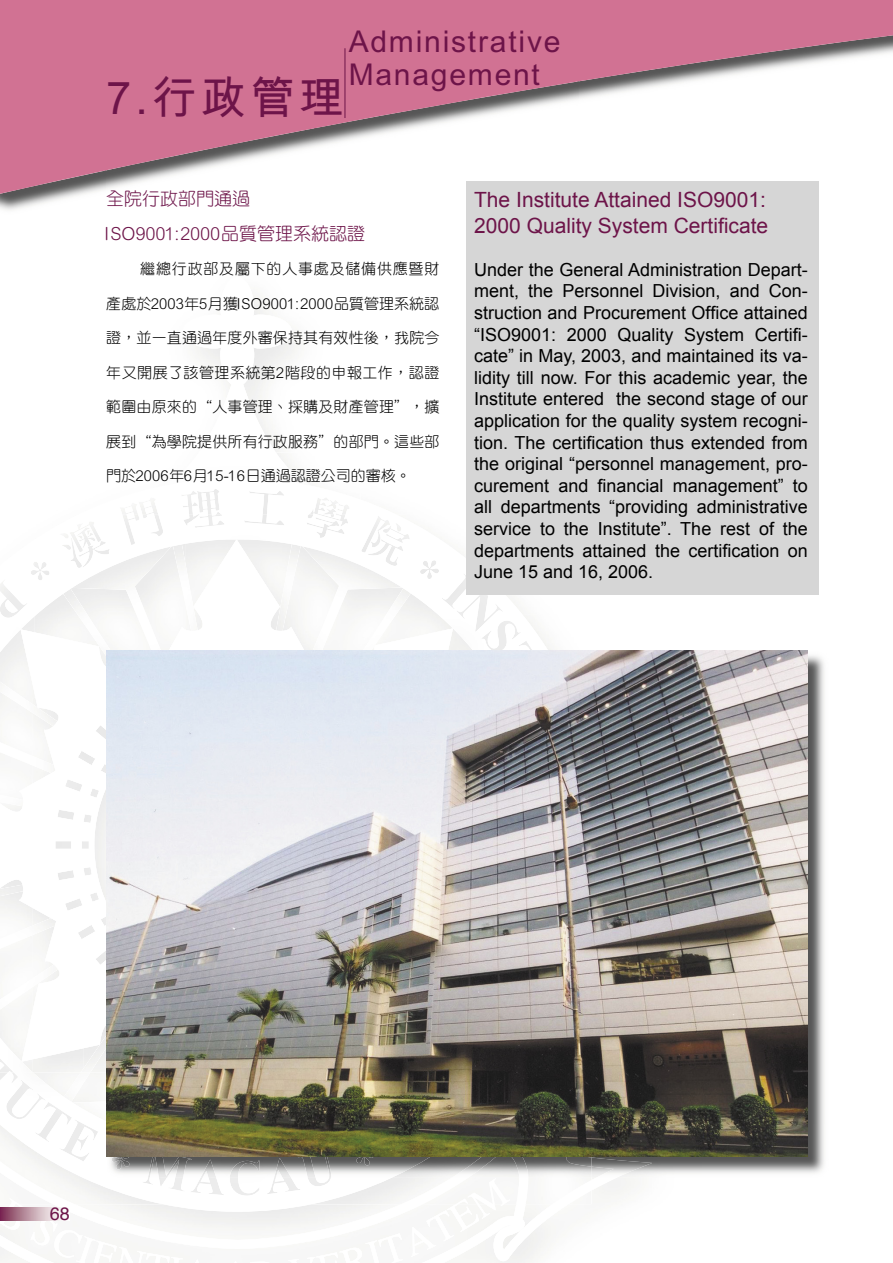
<style>
.page{position:relative;width:893px;height:1263px;background:#fff}
.page>*{position:absolute;margin:0;border:0;box-sizing:border-box;transform-origin:0 0}
.t1{font:700 45px "M Hei";color:#6d1449}
.t2{font:700 30px/33px "M Hei";letter-spacing:.06em;color:#6d1449}
.t3{font:21px/25.2px "Arial";color:#6d1449}
.t4{font:18px/21.6px "Arial";color:#000;text-align:justify}
.t5{font:18px/34.5px "DF Yuan Lt HK BF";color:#6d1449}
.t6{font:18px "Helvetica";color:#6d1449}
.t7{font:15px "DF Yuan Lt HK BF";letter-spacing:.01em;color:#000}
.t8{font:15px "DF Yuan Lt HK BF";letter-spacing:.03em;color:#000}
.t9{font:15px "DF Yuan Lt HK BF";letter-spacing:.05em;color:#000}
</style>
<div class="page">
<svg style="left:195px;top:295px;width:97px;height:157px"></svg>
<img style="left:591px;top:594px;width:62px;height:57px">
<svg style="left:0;top:1177px;width:618px;height:86px"></svg>
<img style="left:0;top:1070px;width:7px;height:2px">
<img style="left:342px;top:523px;width:59px;height:12px">
<img style="left:342px;top:521px;width:6px;height:5px">
<svg style="left:121px;top:478px;width:267px;height:43px"></svg>
<img style="left:1px;top:1062px;width:6px;height:8px">
<img style="left:60px;top:514px;width:282px;height:25px">
<img style="left:0;top:1072px;width:107px;height:89px">
<img style="left:0;top:1161px;width:591px;height:43px">
<svg style="left:0;top:539px;width:453px;height:523px"></svg>
<svg style="left:0;top:1207px;width:70px;height:14px"></svg>
<img style="left:0;top:195px;width:79px;height:15px">
<svg style="left:0;top:0;width:893px;height:195px;fill:#d17293"></svg>
<hr style="left:345px;top:48px;width:1px;height:70px;background:#6d1449">
<div style="left:466px;top:181px;width:352px;height:413px;background:#d6d6d6"></div>
<img style="left:808px;top:655px;width:17px;height:469px">
<img style="left:701px;top:1124px;width:123px;height:50px">
<img style="left:652px;top:1156px;width:49px;height:18px">
<img style="left:591px;top:1156px;width:61px;height:21px">
<img style="left:107px;top:1156px;width:345px;height:21px">
<img style="left:452px;top:1156px;width:139px;height:21px">
<img style="left:106px;top:651px;width:702px;height:505px">
<h2 class="t2" style="left:349px;top:25px;width:213px">Administrative<br>Management</h2>
<h1 class="t1" style="left:106px;top:75px;width:239px">7.行政管理</h1>
<p class="t5" style="left:106px;top:182px;width:260px">全院行政部門通過<br>ISO9001:2000品質管理系統認證</p>
<p class="t9" style="left:140px;top:261px;width:301px">繼總行政部及屬下的人事處及儲備供應暨財</p>
<p class="t7" style="left:106px;top:296px;width:334px">產處於2003年5月獲ISO9001:2000品質管理系統認</p>
<p class="t7" style="left:106px;top:330px;width:335px">證，並一直通過年度外審保持其有效性後，我院今</p>
<p class="t8" style="left:106px;top:365px;width:335px">年又開展了該管理系統第2階段的申報工作，認證</p>
<p class="t7" style="left:106px;top:399px;width:335px">範圍由原來的“人事管理、採購及財產管理”，擴</p>
<p class="t7" style="left:106px;top:434px;width:335px">展到“為學院提供所有行政服務”的部門。這些部</p>
<p class="t7" style="left:106px;top:468px;width:306px">門於2006年6月15-16日通過認證公司的審核。</p>
<p class="t3" style="left:474px;top:187px;width:296px">The Institute Attained ISO9001:<br>2000 Quality System Certificate</p>
<p class="t4" style="left:474px;top:259px;width:335px">Under the General Administration Depart&shy;ment, the Personnel Division, and Con&shy;struction and Procurement Office attained “ISO9001: 2000 Quality System Certifi&shy;cate” in May, 2003, and maintained its va&shy;lidity till now. For this academic year, the Institute entered the second stage of our application for the quality system recogni&shy;tion. The certification thus extended from the original “personnel management, pro&shy;curement and financial management” to all departments “providing administrative service to the Institute”. The rest of the departments attained the certification on June 15 and 16, 2006.</p>
<p class="t6" style="left:50px;top:1202px;width:22px">68</p>
</div>
